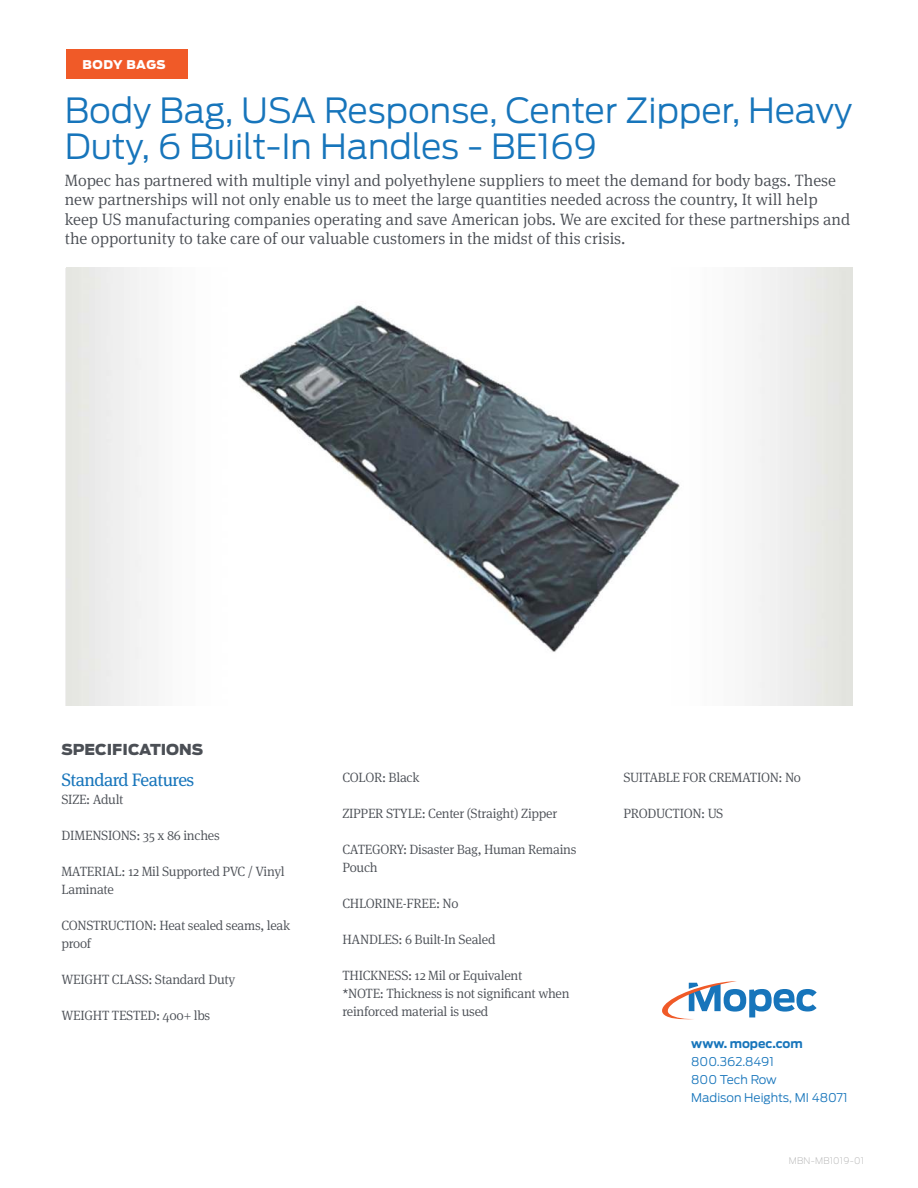
<style>
.page{position:relative;width:918px;height:1188px;background:#fff}
.page>*{position:absolute;margin:0;border:0;box-sizing:border-box;transform-origin:0 0}
.t1{font:300 34.5px/36px "Antenna";color:#1775bb}
.t2{font:18px "Meta Serif Pro";letter-spacing:-.03em;color:#1775bb}
.t3{font:300 16.5px/19.5px "Meta Serif Pro";color:#4b4f55}
.t4{font:900 15px "Antenna";color:#4b4f55}
.t5{font:300 13.5px/18px "Meta Serif Pro";letter-spacing:-.02em;color:#4b4f55}
.t6{font:300 12px/18px "Antenna";color:#1775bb}
.t7{font:700 12px "Antenna";color:#1775bb}
.t8{font:900 12px "Antenna";letter-spacing:.035em;color:#fff}
.t9{font:200 9px "Antenna";letter-spacing:.025em;color:#b2b2b2}
</style>
<div class="page">
<img style="left:66px;top:268px;width:786px;height:437px">
<div style="left:66px;top:49px;width:122px;height:30px;background:#f05a28"></div>
<svg style="left:662px;top:981px;width:155px;height:38px"></svg>
<p class="t8" style="left:83px;top:57px;width:84px">BODY BAGS</p>
<h1 class="t1" style="left:65px;top:95px;width:789px">Body Bag, USA Response, Center Zipper, Heavy<br>Duty, 6 Built-In Handles - BE169</h1>
<p class="t3" style="left:65px;top:171px;width:787px">Mopec has partnered with multiple vinyl and polyethylene suppliers to meet the demand for body bags. These new partnerships will not only enable us to meet the large quantities needed across the country, It will help keep US manufacturing companies operating and save American jobs. We are excited for these partnerships and the opportunity to take care of our valuable customers in the midst of this crisis.</p>
<p class="t4" style="left:61px;top:741px;width:143px">SPECIFICATIONS</p>
<h2 class="t2" style="left:61px;top:769px;width:134px">Standard Features</h2>
<p class="t5" style="left:61px;top:791px;width:64px">SIZE: Adult</p>
<p class="t5" style="left:61px;top:827px;width:160px">DIMENSIONS: 35 x 86 inches</p>
<p class="t5" style="left:61px;top:863px;width:225px">MATERIAL: 12 Mil Supported PVC / Vinyl<br>Laminate</p>
<p class="t5" style="left:61px;top:917px;width:230px">CONSTRUCTION: Heat sealed seams, leak proof</p>
<p class="t5" style="left:61px;top:971px;width:175px">WEIGHT CLASS: Standard Duty</p>
<p class="t5" style="left:61px;top:1007px;width:150px">WEIGHT TESTED: 400+ lbs</p>
<p class="t5" style="left:342px;top:769px;width:79px">COLOR: Black</p>
<p class="t5" style="left:342px;top:805px;width:216px">ZIPPER STYLE: Center (Straight) Zipper</p>
<p class="t5" style="left:342px;top:841px;width:236px">CATEGORY: Disaster Bag, Human Remains<br>Pouch</p>
<p class="t5" style="left:342px;top:895px;width:118px">CHLORINE-FREE: No</p>
<p class="t5" style="left:342px;top:931px;width:155px">HANDLES: 6 Built-In Sealed</p>
<p class="t5" style="left:342px;top:967px;width:229px">THICKNESS: 12 Mil or Equivalent<br>*NOTE: Thickness is not significant when reinforced material is used</p>
<p class="t5" style="left:623px;top:769px;width:179px">SUITABLE FOR CREMATION: No</p>
<p class="t5" style="left:623px;top:805px;width:101px">PRODUCTION: US</p>
<p class="t7" style="left:691px;top:1037px;width:113px">www. mopec.com</p>
<p class="t6" style="left:691px;top:1053px;width:158px">800.362.8491<br>800 Tech Row<br>Madison Heights, MI 48071</p>
<p class="t9" style="left:789px;top:1156px;width:77px">MBN-MB1019-01</p>
</div>
